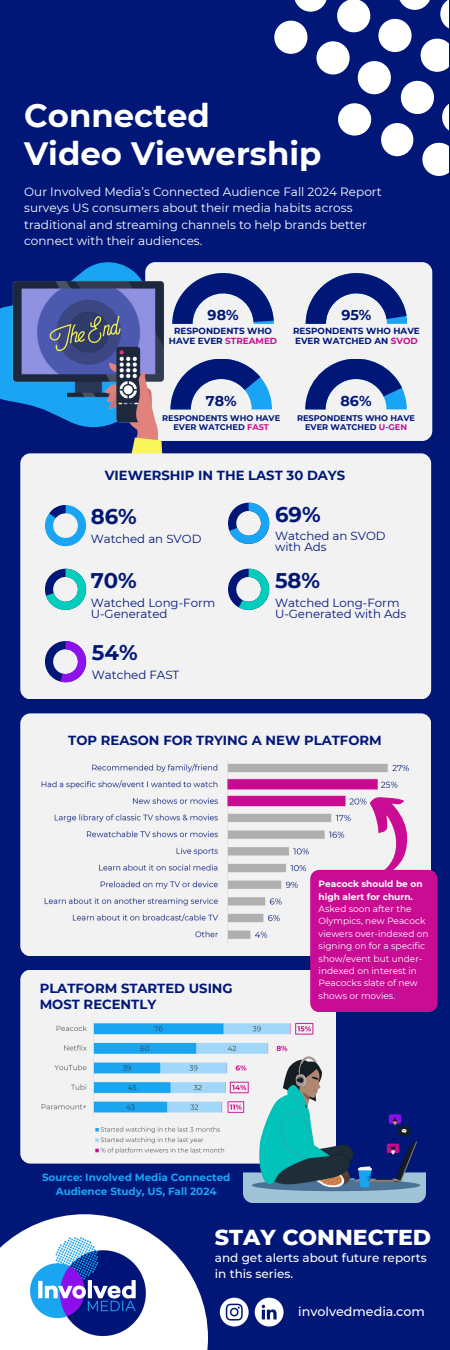
<style>
.page{position:relative;width:450px;height:1350px;background:#001778}
.page>*{position:absolute;margin:0;border:0;box-sizing:border-box;transform-origin:0 0}
.t1{font:700 32.33px/38.5px "Montserrat";color:#fff}
.t2{font:800 22.05px "Montserrat";color:#fff}
.t3{font:700 21.23px "Montserrat";color:#001778}
.t4{font:700 14.25px "Montserrat";color:#001778}
.t5{font:700 13.2px/15.8px "Montserrat";color:#001778}
.t6{font:500 12.67px "Montserrat";color:#fff}
.t7{font:12px/16.4px "Montserrat";color:#fff}
.t8{font:500 12px/16.4px "Montserrat";color:#fff}
.t9{font:11.77px/11.2px "Montserrat";color:#001778}
.t10{font:700 10.35px/14.3px "Montserrat";color:#1aa5f4;text-align:center}
.t11{font:9px/12.4px "Montserrat";color:#fff}
.t12{font:700 8.85px/10.1px "Montserrat";color:#001778;text-align:center}
.t13{font:700 8.25px/9.6px "Montserrat";color:#001778;text-align:center}
.s1{color:#ca0c94}
.s2{font-weight:700}
</style>
<div class="page">
<div style="left:145px;top:262px;width:287px;height:179px;background:#f2f2f2;border-radius:10px"></div>
<img style="left:0;top:262px;width:196px;height:191px">
<div style="left:20px;top:713px;width:411px;height:243px;background:#f2f2f2;border-radius:10px"></div>
<div style="left:20px;top:970px;width:316px;height:194px;background:#f2f2f2;border-radius:10px"></div>
<svg style="left:172px;top:273px;width:102px;height:51px"></svg>
<div style="left:20px;top:453px;width:411px;height:246px;background:#f2f2f2;border-radius:10px"></div>
<svg style="left:44px;top:505px;width:43px;height:42px"></svg>
<svg style="left:228px;top:503px;width:41px;height:41px"></svg>
<svg style="left:45px;top:641px;width:41px;height:41px"></svg>
<svg style="left:274px;top:0;width:175px;height:176px"></svg>
<svg style="left:0;top:1214px;width:208px;height:136px;fill:#fff"></svg>
<img style="left:29px;top:1231px;width:117px;height:117px">
<svg style="left:255px;top:1298px;width:29px;height:29px"></svg>
<svg style="left:220px;top:1298px;width:29px;height:29px"></svg>
<svg style="left:306px;top:273px;width:101px;height:51px"></svg>
<svg style="left:170px;top:359px;width:102px;height:50px"></svg>
<svg style="left:228px;top:569px;width:41px;height:41px"></svg>
<svg style="left:45px;top:569px;width:41px;height:41px"></svg>
<svg style="left:305px;top:359px;width:102px;height:50px"></svg>
<img style="left:244px;top:1070px;width:181px;height:132px">
<div style="left:310px;top:869px;width:128px;height:143px;background:#ca0c94"></div>
<img style="left:41px;top:760px;width:373px;height:190px">
<img style="left:41px;top:1020px;width:280px;height:97px">
<img style="left:95px;top:1127px;width:130px;height:27px">
<p class="t1" style="left:24px;top:96px;width:299px">Connected<br>Video Viewership</p>
<p class="t7" style="left:24px;top:184px;width:359px">Our Involved Media’s Connected Audience Fall 2024 Report surveys US consumers about their media habits across traditional and streaming channels to help brands better connect with their audiences.</p>
<h3 class="t4" style="left:208px;top:307px;width:32px">98%</h3>
<h3 class="t4" style="left:341px;top:307px;width:32px">95%</h3>
<p class="t12" style="left:169px;top:326px;width:110px">RESPONDENTS WHO<br>HAVE EVER <span class="s1">STREAMED</span></p>
<p class="t12" style="left:293px;top:326px;width:128px;text-align:left">RESPONDENTS WHO HAVE<br>EVER WATCHED AN <span class="s1">SVOD</span></p>
<h3 class="t4" style="left:206px;top:392px;width:32px">78%</h3>
<h3 class="t4" style="left:341px;top:392px;width:32px">86%</h3>
<p class="t13" style="left:162px;top:413px;width:120px">RESPONDENTS WHO HAVE<br>EVER WATCHED <span class="s1">FAST</span></p>
<p class="t13" style="left:297px;top:413px;width:120px">RESPONDENTS WHO HAVE<br>EVER WATCHED <span class="s1">U-GEN</span></p>
<p class="t5" style="left:105px;top:467px;width:242px">VIEWERSHIP IN THE LAST 30 DAYS</p>
<p class="t3" style="left:91px;top:504px;width:48px">86%</p>
<h4 class="t3" style="left:275px;top:501px;width:47px">69%</h4>
<p class="t9" style="left:91px;top:533px;width:112px">Watched an SVOD</p>
<p class="t9" style="left:275px;top:530px;width:112px">Watched an SVOD with Ads</p>
<p class="t3" style="left:91px;top:567px;width:48px">70%</p>
<p class="t3" style="left:275px;top:567px;width:47px">58%</p>
<p class="t9" style="left:91px;top:597px;width:126px">Watched Long-Form<br>U-Generated</p>
<p class="t3" style="left:92px;top:640px;width:47px">54%</p>
<p class="t9" style="left:92px;top:669px;width:89px">Watched FAST</p>
<h6 class="t9" style="left:275px;top:597px;width:133px">Watched Long-Form<br>U-Generated with Ads</h6>
<p class="t5" style="left:68px;top:732px;width:315px">TOP REASON FOR TRYING A NEW PLATFORM</p>
<p class="t5" style="left:40px;top:980px;width:195px">PLATFORM STARTED USING<br>MOST RECENTLY</p>
<p class="t10" style="left:42px;top:1170px;width:190px">Source: Involved Media Connected<br>Audience Study, US, Fall 2024</p>
<p class="t11" style="left:319px;top:878px;width:111px"><span class="s2">Peacock should be on high alert for churn.<br></span>Asked soon after the<br>Olympics, new Peacock viewers over-indexed on signing on for a specific show/event but under&shy;indexed on interest in<br>Peacocks slate of new</p>
<h1 class="t11" style="left:319px;top:989px;width:78px">shows or movies.</h1>
<p class="t2" style="left:215px;top:1224px;width:218px">STAY CONNECTED</p>
<p class="t8" style="left:215px;top:1250px;width:213px">and get alerts about future reports in this series.</p>
<p class="t6" style="left:298px;top:1304px;width:128px">involvedmedia.com</p>
</div>
